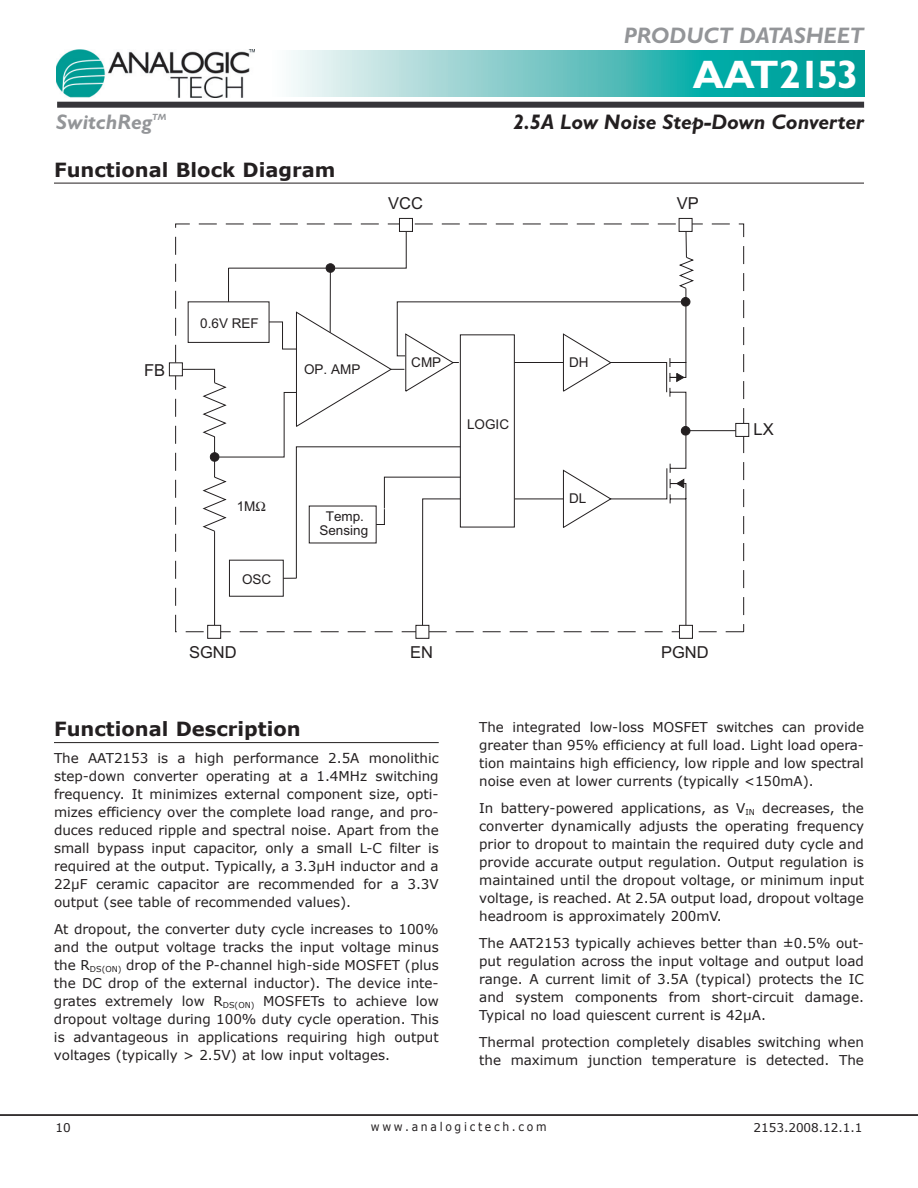
<style>
.page{position:relative;width:918px;height:1188px;background:#fff}
.page>*{position:absolute;margin:0;border:0;box-sizing:border-box;transform-origin:0 0}
.t1{font:700 39.9px "Gill Sans";letter-spacing:-.05em;color:#fff}
.t2{font:italic 700 22.5px "Gill Sans";color:#939598}
.t3{font:italic 700 21.15px "Gill Sans";color:#231f20}
.t4{font:italic 700 21.15px "Gill Sans";color:#939598}
.t5{font:700 19.5px "Verdana";color:#231f20}
.t6{font:16.5px "Arial";color:#231f20}
.t7{font:13.5px/18px "Verdana";color:#231f20;text-align:justify}
.t8{font:13.5px/14px "Arial";color:#231f20;text-align:center}
.t9{font:12px "Verdana";letter-spacing:.25em;color:#231f20;scale:.9 1}
.t10{font:12px "Verdana";color:#231f20}
.t11{font:12px "Verdana";letter-spacing:.25em;color:#231f20}
.t12{font:italic 700 9px "Gill Sans";color:#939598}
</style>
<div class="page">
<svg style="left:291px;top:51px;width:573px;height:46px;background:#62c3c1"></svg>
<div style="left:57px;top:102px;width:807px;height:6px;background:#363539"></div>
<hr style="left:0;top:1115px;width:918px;height:1px;background:#231f20">
<hr style="left:54px;top:742px;width:385px;height:1px;background:#231f20">
<hr style="left:54px;top:183px;width:810px;height:1px;background:#231f20">
<svg style="left:214px;top:532px;width:8px;height:94px"></svg>
<svg style="left:202px;top:435px;width:26px;height:97px"></svg>
<svg style="left:228px;top:226px;width:513px;height:411px"></svg>
<svg style="left:177px;top:256px;width:518px;height:179px"></svg>
<svg style="left:283px;top:426px;width:408px;height:153px"></svg>
<div style="left:169px;top:362px;width:14px;height:14px;background:#fff;border:1px solid #231f20"></div>
<div style="left:679px;top:218px;width:13px;height:14px;background:#fff;border:1px solid #231f20"></div>
<div style="left:399px;top:218px;width:14px;height:14px;background:#fff;border:1px solid #231f20"></div>
<div style="left:735px;top:423px;width:14px;height:14px;background:#fff;border:1px solid #231f20"></div>
<div style="left:416px;top:625px;width:13px;height:14px;background:#fff;border:1px solid #231f20"></div>
<div style="left:207px;top:625px;width:14px;height:14px;background:#fff;border:1px solid #231f20"></div>
<div style="left:679px;top:625px;width:14px;height:14px;background:#fff;border:1px solid #231f20"></div>
<svg style="left:256px;top:501px;width:9px;height:10px"></svg>
<h2 class="t2" style="left:624px;top:23px;width:242px">PRODUCT DATASHEET</h2>
<h1 class="t1" style="left:693px;top:50px;width:168px">AAT2153</h1>
<p class="t12" style="left:152px;top:111px;width:16px">TM</p>
<h3 class="t4" style="left:56px;top:109px;width:97px">SwitchReg</h3>
<h3 class="t3" style="left:513px;top:109px;width:352px">2.5A Low Noise Step-Down Converter</h3>
<h3 class="t5" style="left:54px;top:157px;width:283px">Functional Block Diagram</h3>
<p class="t6" style="left:388px;top:193px;width:36px">VCC</p>
<p class="t6" style="left:677px;top:193px;width:24px">VP</p>
<p class="t6" style="left:144px;top:360px;width:23px">FB</p>
<p class="t8" style="left:200px;top:316px;width:60px">0.6V REF</p>
<p class="t8" style="left:304px;top:362px;width:58px">OP. AMP</p>
<p class="t8" style="left:237px;top:499px;width:20px">1M</p>
<p class="t8" style="left:242px;top:572px;width:31px">OSC</p>
<p class="t8" style="left:319px;top:510px;width:50px">Temp.<br>Sensing</p>
<p class="t8" style="left:411px;top:355px;width:31px">CMP</p>
<p class="t8" style="left:467px;top:418px;width:44px">LOGIC</p>
<p class="t8" style="left:569px;top:355px;width:21px">DH</p>
<p class="t8" style="left:569px;top:492px;width:19px">DL</p>
<p class="t6" style="left:189px;top:643px;width:49px">SGND</p>
<p class="t6" style="left:410px;top:643px;width:24px">EN</p>
<p class="t6" style="left:661px;top:643px;width:49px">PGND</p>
<p class="t6" style="left:754px;top:420px;width:22px">LX</p>
<h3 class="t5" style="left:54px;top:717px;width:248px">Functional Description</h3>
<p class="t7" style="left:54px;top:749px;width:386px">The AAT2153 is a high performance 2.5A monolithic step-down converter operating at a 1.4MHz switching frequency. It minimizes external component size, opti&shy;mizes efficiency over the complete load range, and pro&shy;duces reduced ripple and spectral noise. Apart from the small bypass input capacitor, only a small L-C filter is required at the output. Typically, a 3.3µH inductor and a 22µF ceramic capacitor are recommended for a 3.3V output (see table of recommended values).</p>
<p class="t7" style="left:54px;top:920px;width:386px">At dropout, the converter duty cycle increases to 100% and the output voltage tracks the input voltage minus the R<sub>DS(ON)</sub> drop of the P-channel high-side MOSFET (plus the DC drop of the external inductor). The device inte&shy;grates extremely low R<sub>DS(ON)</sub> MOSFETs to achieve low dropout voltage during 100% duty cycle operation. This is advantageous in applications requiring high output voltages (typically &gt; 2.5V) at low input voltages.</p>
<p class="t7" style="left:479px;top:717px;width:386px">The integrated low-loss MOSFET switches can provide greater than 95% efficiency at full load. Light load opera&shy;tion maintains high efficiency, low ripple and low spectral noise even at lower currents (typically &lt;150mA).</p>
<p class="t7" style="left:479px;top:798px;width:386px">In battery-powered applications, as V<sub>IN</sub> decreases, the converter dynamically adjusts the operating frequency prior to dropout to maintain the required duty cycle and provide accurate output regulation. Output regulation is maintained until the dropout voltage, or minimum input voltage, is reached. At 2.5A output load, dropout voltage headroom is approximately 200mV.</p>
<p class="t7" style="left:479px;top:933px;width:386px">The AAT2153 typically achieves better than ±0.5% out&shy;put regulation across the input voltage and output load range. A current limit of 3.5A (typical) protects the IC and system components from short-circuit damage.<br>Typical no load quiescent current is 42µA.</p>
<p class="t7" style="left:479px;top:1032px;width:386px">Thermal protection completely disables switching when the maximum junction temperature is detected. The</p>
<p class="t11" style="left:56px;top:1120px;width:17px">10</p>
<p class="t9" style="left:371px;top:1119px;width:197px">www.analogictech.com</p>
<p class="t10" style="left:753px;top:1120px;width:111px">2153.2008.12.1.1</p>
</div>
